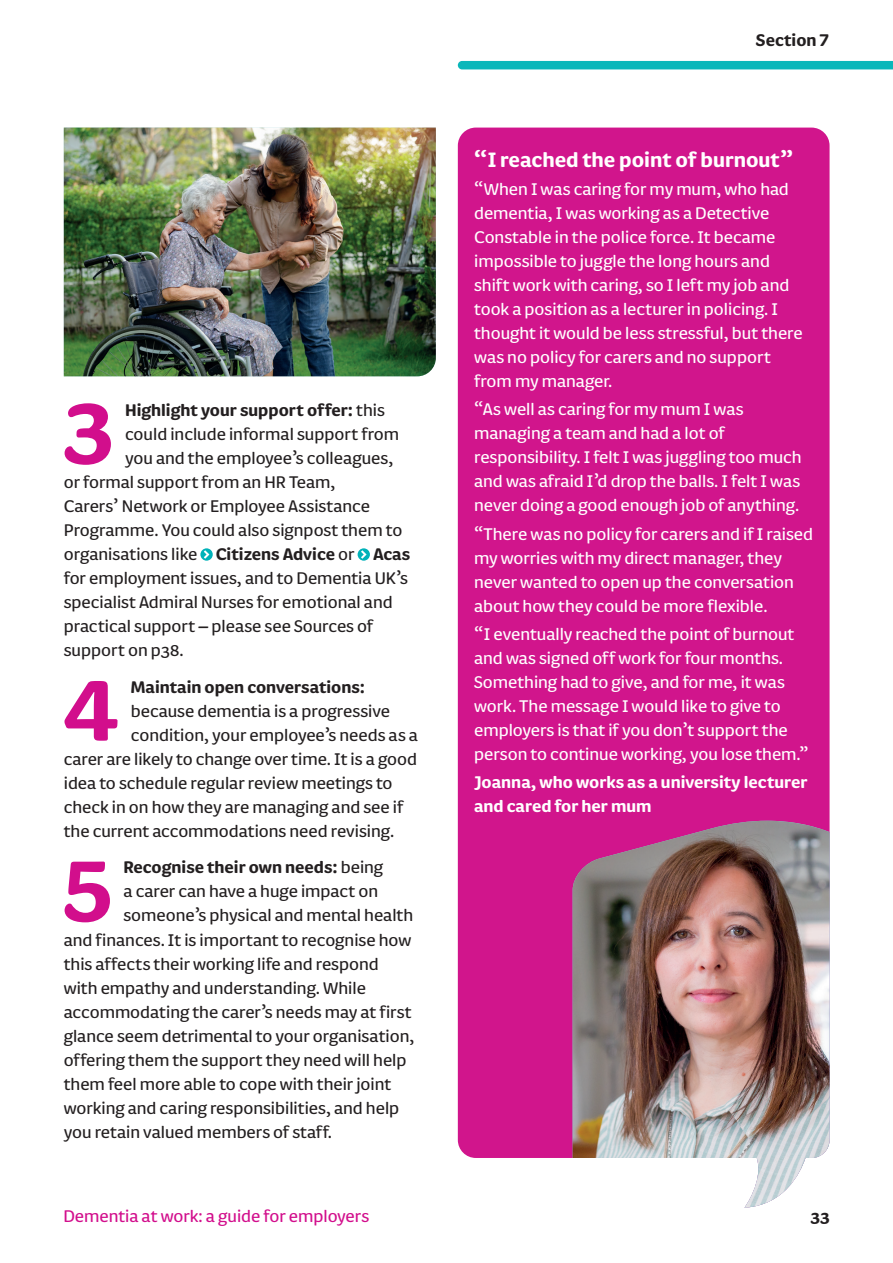
<style>
.page{position:relative;width:893px;height:1263px;background:#fff}
.page>*{position:absolute;margin:0;border:0;box-sizing:border-box;transform-origin:0 0}
.t1{font:700 99.45px "FS Pimlico";color:#d20e8c}
.t2{font:700 24px "FS Pimlico";color:#fff}
.t3{font:19.5px "FS Pimlico";color:#231f20}
.t4{font:19.5px/24px "FS Pimlico";color:#fff}
.t5{font:700 19.5px "FS Pimlico";color:#231f20}
.t6{font:700 19.5px/24px "FS Pimlico";color:#fff}
.t7{font:19.5px "FS Pimlico";color:#d20e8c}
.s1{font-weight:400}
.s2{font-weight:700}
</style>
<div class="page">
<div style="left:458px;top:61px;width:435px;height:8px;background:#0ab7ba"></div>
<img style="left:64px;top:128px;width:372px;height:248px">
<svg style="left:200px;top:548px;width:13px;height:13px"></svg>
<svg style="left:358px;top:548px;width:12px;height:13px"></svg>
<div style="left:458px;top:128px;width:371px;height:1030px;background:#d1158c"></div>
<img style="left:573px;top:821px;width:256px;height:387px">
<h1 class="t1" style="left:62px;top:360px;width:54px">3</h1>
<p class="t5" style="left:125px;top:395px;width:261px">Highlight your support offer: <span class="s1">this</span></p>
<p class="t3" style="left:125px;top:420px;width:276px">could include informal support from</p>
<p class="t3" style="left:125px;top:444px;width:270px">you and the employee’s colleagues,</p>
<p class="t3" style="left:64px;top:468px;width:273px">or formal support from an HR Team,</p>
<p class="t3" style="left:64px;top:492px;width:308px">Carers’ Network or Employee Assistance</p>
<p class="t3" style="left:64px;top:516px;width:340px">Programme. You could also signpost them to</p>
<p class="t3" style="left:64px;top:540px;width:348px">organisations like <span class="s2">Citizens Advice</span> or <span class="s2">Acas</span></p>
<p class="t3" style="left:64px;top:564px;width:346px">for employment issues, and to Dementia UK’s</p>
<p class="t3" style="left:64px;top:588px;width:330px">specialist Admiral Nurses for emotional and</p>
<p class="t3" style="left:64px;top:612px;width:311px">practical support – please see Sources of</p>
<p class="t3" style="left:64px;top:636px;width:121px">support on p38.</p>
<h1 class="t1" style="left:62px;top:636px;width:60px">4</h1>
<p class="t5" style="left:131px;top:672px;width:236px">Maintain open conversations:</p>
<p class="t3" style="left:131px;top:697px;width:261px">because dementia is a progressive</p>
<p class="t3" style="left:131px;top:721px;width:289px">condition, your employee’s needs as a</p>
<p class="t3" style="left:64px;top:745px;width:355px">carer are likely to change over time. It is a good</p>
<p class="t3" style="left:64px;top:769px;width:330px">idea to schedule regular review meetings to</p>
<p class="t3" style="left:64px;top:793px;width:341px">check in on how they are managing and see if</p>
<p class="t3" style="left:64px;top:817px;width:332px">the current accommodations need revising.</p>
<h1 class="t1" style="left:62px;top:817px;width:52px">5</h1>
<p class="t5" style="left:123px;top:853px;width:261px">Recognise their own needs: <span class="s1">being</span></p>
<p class="t3" style="left:123px;top:877px;width:256px">a carer can have a huge impact on</p>
<p class="t3" style="left:123px;top:901px;width:291px">someone’s physical and mental health</p>
<p class="t3" style="left:64px;top:925px;width:349px">and finances. It is important to recognise how</p>
<p class="t3" style="left:64px;top:949px;width:316px">this affects their working life and respond</p>
<p class="t3" style="left:64px;top:973px;width:304px">with empathy and understanding. While</p>
<p class="t3" style="left:64px;top:997px;width:349px">accommodating the carer’s needs may at first</p>
<p class="t3" style="left:64px;top:1021px;width:352px">glance seem detrimental to your organisation,</p>
<p class="t3" style="left:64px;top:1045px;width:344px">offering them the support they need will help</p>
<p class="t3" style="left:64px;top:1069px;width:329px">them feel more able to cope with their joint</p>
<p class="t3" style="left:64px;top:1093px;width:337px">working and caring responsibilities, and help</p>
<p class="t3" style="left:64px;top:1117px;width:270px">you retain valued members of staff.</p>
<p class="t5" style="left:756px;top:25px;width:75px">Section 7</p>
<p class="t2" style="left:474px;top:142px;width:321px">“I reached the point of burnout”</p>
<p class="t4" style="left:474px;top:176px;width:330px">“When I was caring for my mum, who had dementia, I was working as a Detective Constable in the police force. It became impossible to juggle the long hours and shift work with caring, so I left my job and took a position as a lecturer in policing. I thought it would be less stressful, but there was no policy for carers and no support from my manager.</p>
<p class="t4" style="left:474px;top:397px;width:329px">“As well as caring for my mum I was managing a team and had a lot of responsibility. I felt I was juggling too much and was afraid I’d drop the balls. I felt I was never doing a good enough job of anything.</p>
<p class="t4" style="left:474px;top:521px;width:340px">“There was no policy for carers and if I raised my worries with my direct manager, they never wanted to open up the conversation about how they could be more flexible.</p>
<p class="t4" style="left:474px;top:621px;width:336px">“I eventually reached the point of burnout and was signed off work for four months.<br>Something had to give, and for me, it was work. The message I would like to give to employers is that if you don’t support the person to continue working, you lose them.”</p>
<p class="t6" style="left:474px;top:769px;width:335px">Joanna, who works as a university lecturer and cared for her mum</p>
<p class="t7" style="left:63px;top:1202px;width:307px">Dementia at work: a guide for employers</p>
<p class="t5" style="left:810px;top:1201px;width:20px">33</p>
</div>
